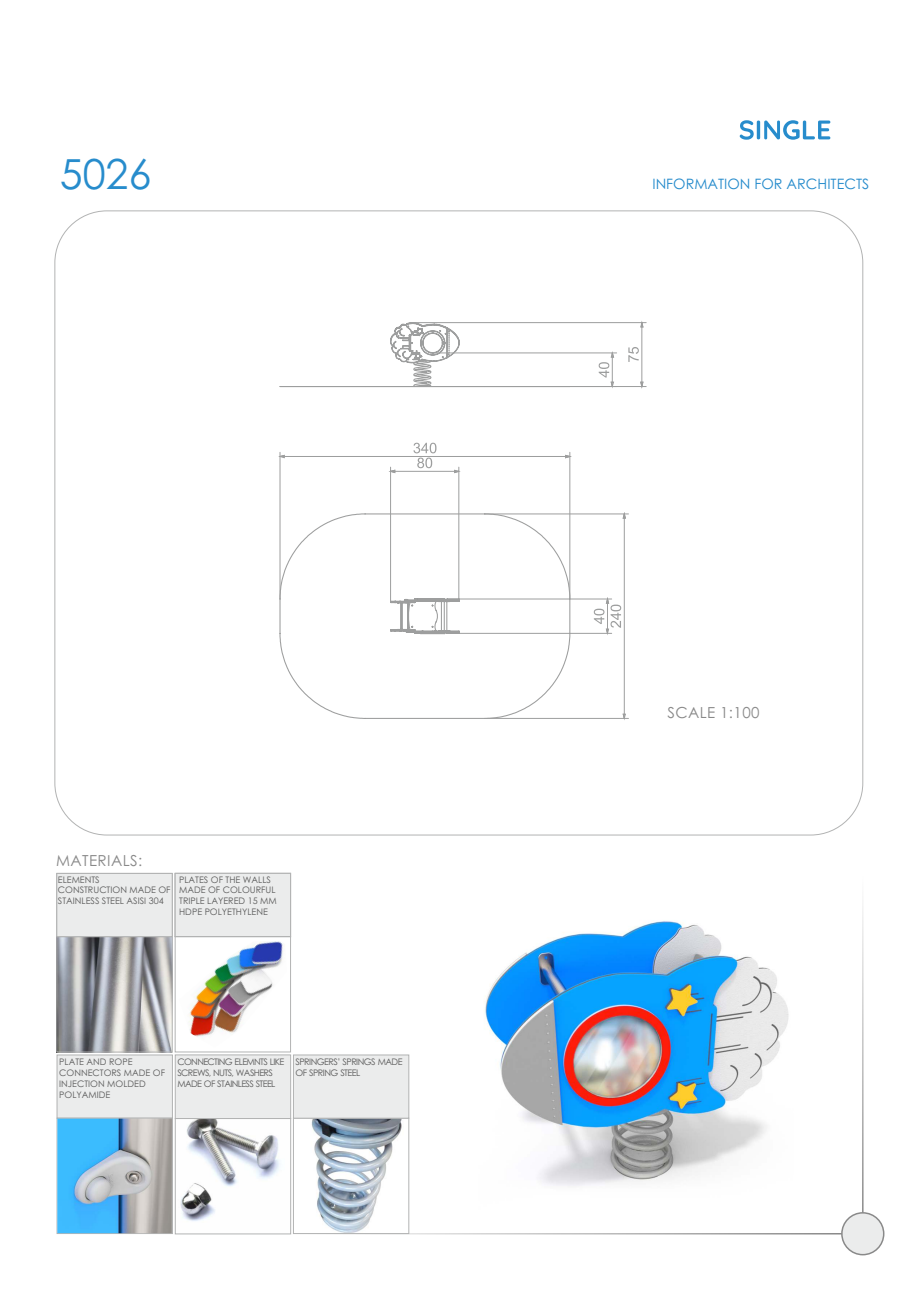
<style>
.page{position:relative;width:920px;height:1290px;background:#fff}
.page>*{position:absolute;margin:0;border:0;box-sizing:border-box;transform-origin:0 0}
.t1{font:41.4px "Century Gothic";color:#278ccc}
.t2{font:15.15px "Century Gothic";letter-spacing:.03em;color:#898989}
.t3{font:14.4px "Century Gothic";color:#278ccc}
.t4{font:9px/10.6px "Century Gothic";color:#5b5b5b}
.t5{font:9px/10.6px "Century Gothic";letter-spacing:-.07em;color:#5b5b5b}
.t6{font:9px/10.6px "Century Gothic";letter-spacing:-.06em;color:#5b5b5b}
</style>
<div class="page">
<hr style="left:291px;top:1233px;width:551px;height:1px;background:#898989">
<div style="left:841px;top:1212px;width:43px;height:43px;background:#ebecec;border:2px solid #898989;border-radius:50%"></div>
<hr style="left:862px;top:876px;width:1px;height:337px;background:#898989">
<svg style="left:740px;top:120px;width:90px;height:20px"></svg>
<div style="left:175px;top:873px;width:116px;height:64px;background:#ebecec;border:1px solid #b2b3b3"></div>
<img style="left:311px;top:1120px;width:91px;height:112px">
<div style="left:293px;top:1118px;width:116px;height:116px;border:1px solid #b2b3b3"></div>
<div style="left:293px;top:1054px;width:116px;height:64px;background:#ebecec;border:1px solid #b2b3b3"></div>
<svg style="left:58px;top:938px;width:113px;height:112px;background:#a1a2a6"></svg>
<div style="left:56px;top:936px;width:117px;height:116px;border:1px solid #b2b3b3"></div>
<div style="left:56px;top:873px;width:117px;height:64px;background:#ebecec;border:1px solid #b2b3b3"></div>
<div style="left:57px;top:1054px;width:116px;height:64px;background:#ebecec;border:1px solid #b2b3b3"></div>
<div style="left:57px;top:1118px;width:116px;height:116px;border:1px solid #b2b3b3"></div>
<img style="left:57px;top:1119px;width:115px;height:114px">
<img style="left:180px;top:1120px;width:100px;height:101px">
<div style="left:175px;top:1118px;width:116px;height:116px;border:1px solid #b2b3b3"></div>
<div style="left:175px;top:1054px;width:116px;height:65px;background:#ebecec;border:1px solid #b2b3b3"></div>
<hr style="left:412px;top:322px;width:234px;height:1px;background:#9d9e9e">
<hr style="left:570px;top:386px;width:76px;height:1px;background:#9d9e9e">
<hr style="left:280px;top:452px;width:1px;height:147px;background:#9d9e9e">
<hr style="left:569px;top:452px;width:1px;height:147px;background:#9d9e9e">
<hr style="left:458px;top:467px;width:1px;height:132px;background:#9d9e9e">
<hr style="left:390px;top:467px;width:1px;height:135px;background:#9d9e9e">
<hr style="left:624px;top:514px;width:1px;height:204px;background:#9d9e9e">
<hr style="left:485px;top:513px;width:143px;height:1px;background:#9d9e9e">
<hr style="left:485px;top:718px;width:143px;height:1px;background:#9d9e9e">
<hr style="left:430px;top:353px;width:187px;height:1px;background:#9d9e9e">
<hr style="left:459px;top:633px;width:153px;height:1px;background:#9d9e9e">
<hr style="left:459px;top:599px;width:153px;height:1px;background:#9d9e9e">
<svg style="left:628px;top:322px;width:16px;height:66px"></svg>
<svg style="left:279px;top:443px;width:292px;height:31px"></svg>
<svg style="left:622px;top:513px;width:4px;height:6px"></svg>
<svg style="left:622px;top:713px;width:4px;height:5px"></svg>
<svg style="left:599px;top:352px;width:16px;height:36px"></svg>
<svg style="left:594px;top:598px;width:27px;height:36px"></svg>
<svg style="left:279px;top:322px;width:292px;height:66px"></svg>
<svg style="left:279px;top:513px;width:292px;height:206px"></svg>
<img style="left:189px;top:941px;width:96px;height:97px">
<div style="left:175px;top:936px;width:116px;height:116px;border:1px solid #b2b3b3"></div>
<img style="left:485px;top:921px;width:304px;height:265px">
<h1 class="t1" style="left:60px;top:158px;width:93px">5026</h1>
<h2 class="t2" style="left:56px;top:855px;width:88px">MATERIALS:</h2>
<p class="t5" style="left:60px;top:876px;width:72px">KONSTRUKCJA:<br>STAL NIERDZEWNA<br>AISI304</p>
<p class="t4" style="left:179px;top:875px;width:99px">PLATES OF THE WALLS<br>MADE OF COLOURFUL<br>TRIPLE LAYERED 15 MM<br>HDPE POLYETHYLENE</p>
<p class="t4" style="left:58px;top:875px;width:114px">ELEMENTS<br>CONSTRUCTION MADE OF<br>STAINLESS STEEL ASISI 304</p>
<p class="t5" style="left:178px;top:876px;width:72px">KONSTRUKCJA:<br>STAL NIERDZEWNA<br>AISI304</p>
<p class="t4" style="left:59px;top:1058px;width:107px">PLATE AND ROPE<br>CONNECTORS MADE OF<br>INJECTION MOLDED<br>POLYAMIDE</p>
<p class="t5" style="left:177px;top:1058px;width:108px">CONNECTING ELEMNTS LIKE<br>SCREWS, NUTS, WASHERS<br>MADE OF STAINLESS STEEL</p>
<p class="t6" style="left:295px;top:1057px;width:109px">SPRINGERS’ SPRINGS MADE<br>OF SPRING STEEL</p>
<h3 class="t3" style="left:652px;top:178px;width:218px">INFORMATION FOR ARCHITECTS</h3>
<h2 class="t2" style="left:667px;top:707px;width:94px">SCALE 1:100</h2>
</div>
